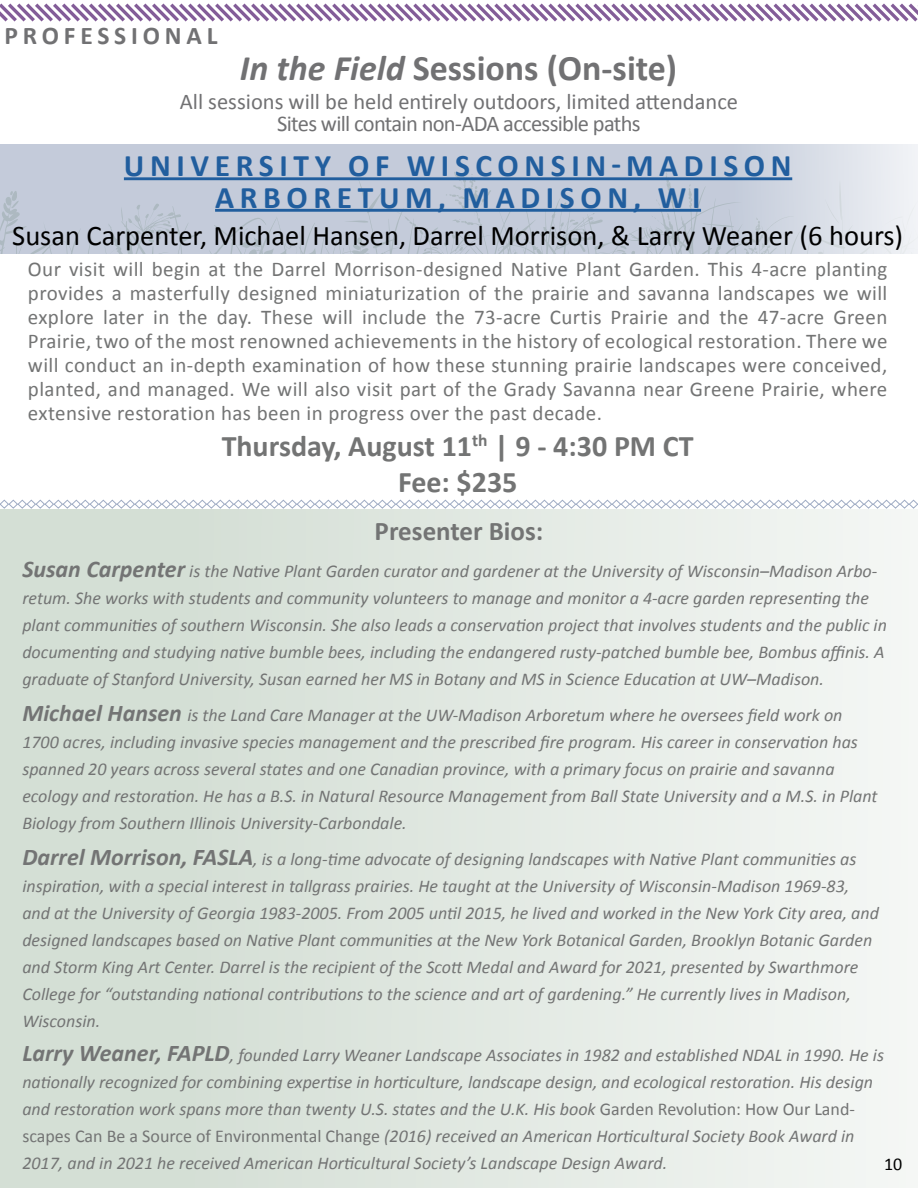
<style>
.page{position:relative;width:918px;height:1188px;background:#fff}
.page>*{position:absolute;margin:0;border:0;box-sizing:border-box;transform-origin:0 0}
.t1{font:700 36px "Calibri";color:#717173}
.t2{font:700 31.5px/31.5px "Calibri";letter-spacing:.18em;color:#215e9e;text-align:center}
.t3{font:700 30px/36px "Calibri";color:#737474;text-align:center}
.t4{font:28.5px "Calibri";color:#000}
.t5{font:700 27px "Calibri";color:#737474}
.t6{font:700 25.5px "Calibri";letter-spacing:.19em;color:#717173}
.t7{font:22.5px/21.8px "Calibri";letter-spacing:-.005em;color:#717173;text-align:center}
.t8{font:21px/24px "Calibri";letter-spacing:.02em;color:#737474;text-align:justify}
.t9{font:italic 18px/27px "Calibri";color:#737474}
.t10{font:18px "Calibri";color:#000}
.s1{font-style:italic}
.s2{font-weight:700;font-size:24px}
.s3{font-style:normal}
</style>
<div class="page">
<svg style="left:0;top:144px;width:918px;height:31px;background:#c8cfdc"></svg>
<svg style="left:0;top:175px;width:918px;height:79px;background:#c5cdda"></svg>
<svg style="left:569px;top:219px;width:6px;height:4px"></svg>
<svg style="left:578px;top:243px;width:8px;height:10px"></svg>
<svg style="left:738px;top:218px;width:35px;height:36px"></svg>
<svg style="left:424px;top:171px;width:69px;height:69px;background:#c1c8d7"></svg>
<svg style="left:512px;top:248px;width:6px;height:6px"></svg>
<svg style="left:404px;top:216px;width:9px;height:8px"></svg>
<svg style="left:361px;top:241px;width:9px;height:7px"></svg>
<svg style="left:617px;top:243px;width:18px;height:11px"></svg>
<svg style="left:263px;top:248px;width:11px;height:6px"></svg>
<div style="left:808px;top:181px;width:37px;height:73px;background:#dadfe8"></div>
<svg style="left:73px;top:252px;width:7px;height:2px"></svg>
<svg style="left:284px;top:239px;width:16px;height:15px"></svg>
<svg style="left:121px;top:206px;width:3px;height:19px"></svg>
<svg style="left:343px;top:220px;width:29px;height:4px"></svg>
<svg style="left:664px;top:166px;width:4px;height:11px"></svg>
<svg style="left:670px;top:186px;width:2px;height:6px"></svg>
<svg style="left:651px;top:199px;width:19px;height:24px"></svg>
<svg style="left:894px;top:245px;width:3px;height:6px"></svg>
<svg style="left:524px;top:239px;width:7px;height:5px"></svg>
<hr style="left:124px;top:177px;width:668px;height:3px;background:#215e9e">
<hr style="left:215px;top:209px;width:486px;height:3px;background:#215e9e">
<div style="left:0;top:509px;width:918px;height:679px;background:linear-gradient(to right,#cfdbd0,#f4f6f4)"></div>
<svg style="left:0;top:499px;width:918px;height:10px"></svg>
<svg style="left:0;top:3px;width:918px;height:19px"></svg>
<h3 class="t6" style="left:4px;top:19px;width:215px">PROFESSIONAL</h3>
<h1 class="t1" style="left:240px;top:45px;width:439px"><span class="s1">In the Field</span> Sessions (On-site)</h1>
<p class="t7" style="left:180px;top:91px;width:560px">All sessions will be held entirely outdoors, limited attendance<br>Sites will contain non-ADA accessible paths</p>
<h2 class="t2" style="left:124px;top:150px;width:669px">UNIVERSITY OF WISCONSIN-MADISON<br>ARBORETUM, MADISON, WI</h2>
<h3 class="t4" style="left:12px;top:218px;width:893px">Susan Carpenter, Michael Hansen, Darrel Morrison, &amp; Larry Weaner (6 hours)</h3>
<p class="t8" style="left:28px;top:257px;width:861px">Our visit will begin at the Darrel Morrison-designed Native Plant Garden. This 4-acre planting provides a masterfully designed miniaturization of the prairie and savanna landscapes we will explore later in the day. These will include the 73-acre Curtis Prairie and the 47-acre Green Prairie, two of the most renowned achievements in the history of ecological restoration. There we will conduct an in-depth examination of how these stunning prairie landscapes were conceived, planted, and managed. We will also visit part of the Grady Savanna near Greene Prairie, where extensive restoration has been in progress over the past decade.</p>
<h3 class="t3" style="left:222px;top:428px;width:474px">Thursday, August 11<sup>th</sup> | 9 - 4:30 PM CT<br>Fee: $235</h3>
<h3 class="t5" style="left:375px;top:514px;width:170px">Presenter Bios:</h3>
<p class="t9" style="left:22px;top:557px;width:866px"><span class="s2">Susan Carpenter</span> is the Native Plant Garden curator and gardener at the University of Wisconsin–Madison Arbo&shy;retum. She works with students and community volunteers to manage and monitor a 4-acre garden representing the plant communities of southern Wisconsin. She also leads a conservation project that involves students and the public in documenting and studying native bumble bees, including the endangered rusty-patched bumble bee, Bombus affinis. A graduate of Stanford University, Susan earned her MS in Botany and MS in Science Education at UW–Madison.</p>
<p class="t9" style="left:22px;top:701px;width:857px"><span class="s2">Michael Hansen</span> is the Land Care Manager at the UW-Madison Arboretum where he oversees field work on 1700 acres, including invasive species management and the prescribed fire program. His career in conservation has spanned 20 years across several states and one Canadian province, with a primary focus on prairie and savanna ecology and restoration. He has a B.S. in Natural Resource Management from Ball State University and a M.S. in Plant Biology from Southern Illinois University-Carbondale.</p>
<p class="t9" style="left:22px;top:845px;width:858px"><span class="s2">Darrel Morrison, FASLA</span>, is a long-time advocate of designing landscapes with Native Plant communities as inspiration, with a special interest in tallgrass prairies. He taught at the University of Wisconsin-Madison 1969-83, and at the University of Georgia 1983-2005. From 2005 until 2015, he lived and worked in the New York City area, and designed landscapes based on Native Plant communities at the New York Botanical Garden, Brooklyn Botanic Garden and Storm King Art Center. Darrel is the recipient of the Scott Medal and Award for 2021, presented by Swarthmore College for “outstanding national contributions to the science and art of gardening.” He currently lives in Madison, Wisconsin.</p>
<p class="t9" style="left:22px;top:1040px;width:863px"><span class="s2">Larry Weaner, FAPLD</span>, founded Larry Weaner Landscape Associates in 1982 and established NDAL in 1990. He is nationally recognized for combining expertise in horticulture, landscape design, and ecological restoration. His design and restoration work spans more than twenty U.S. states and the U.K. His book <span class="s3">Garden Revolution: How Our Land&shy;scapes Can Be a Source of Environmental Change</span> (2016) received an American Horticultural Society Book Award in 2017, and in 2021 he received American Horticultural Society’s Landscape Design Award.</p>
<p class="t10" style="left:884px;top:1152px;width:20px">10</p>
</div>
